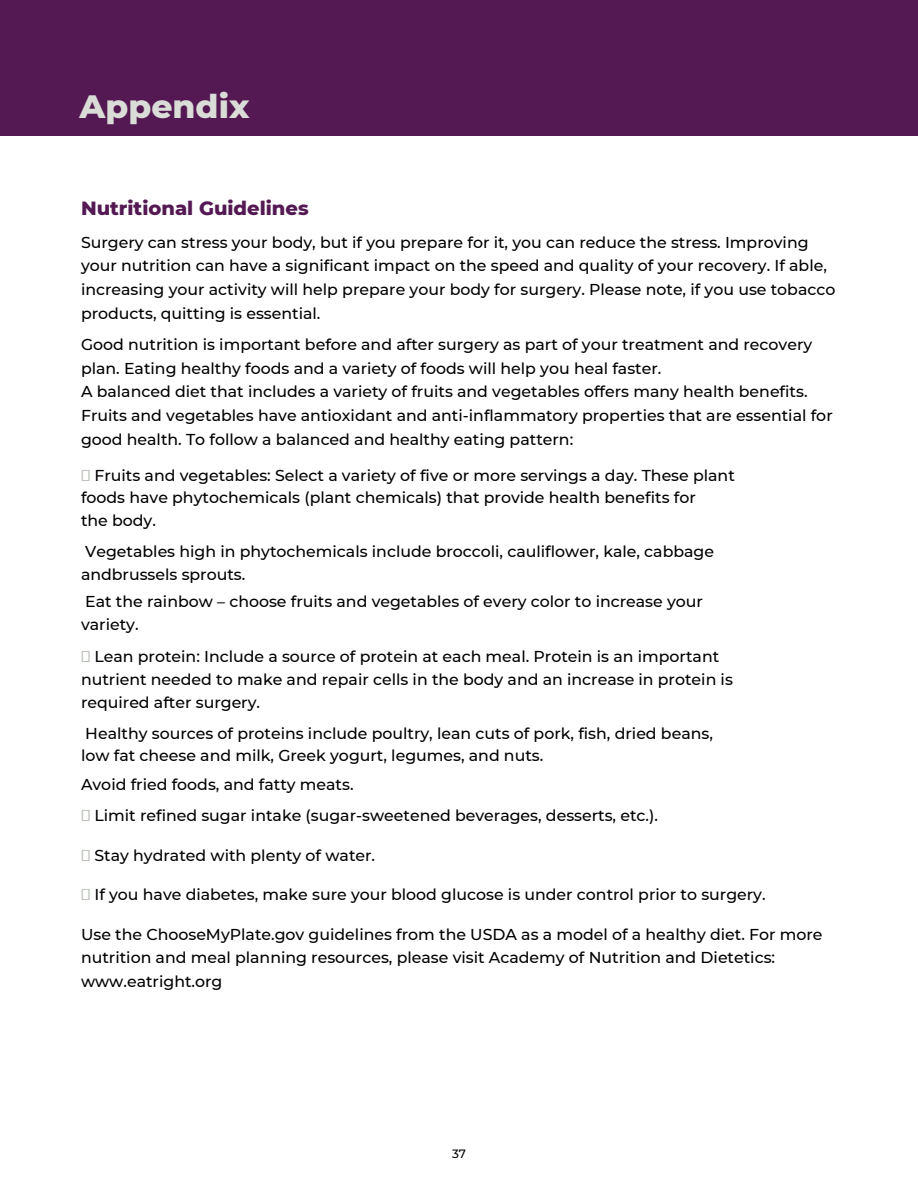
<style>
.page{position:relative;width:918px;height:1188px;background:#fff}
.page>*{position:absolute;margin:0;border:0;box-sizing:border-box;transform-origin:0 0}
.t1{font:800 33px "Montserrat";color:#dadcd7}
.t2{font:800 19.5px "Montserrat";color:#541953}
.t3{font:500 15.75px/23.7px "Montserrat";color:#000}
.t4{font:500 12px "Montserrat";color:#000}
</style>
<div class="page">
<div style="left:0;top:0;width:918px;height:135px;background:#541953"></div>
<h1 class="t1" style="left:80px;top:86px;width:171px">Appendix</h1>
<p class="t2" style="left:81px;top:197px;width:229px">Nutritional Guidelines</p>
<p class="t3" style="left:81px;top:230px;width:756px">Surgery can stress your body, but if you prepare for it, you can reduce the stress. Improving your nutrition can have a significant impact on the speed and quality of your recovery. If able, increasing your activity will help prepare your body for surgery. Please note, if you use tobacco products, quitting is essential.</p>
<p class="t3" style="left:81px;top:333px;width:753px">Good nutrition is important before and after surgery as part of your treatment and recovery plan. Eating healthy foods and a variety of foods will help you heal faster.<br>A balanced diet that includes a variety of fruits and vegetables offers many health benefits.<br>Fruits and vegetables have antioxidant and anti-inflammatory properties that are essential for good health. To follow a balanced and healthy eating pattern:</p>
<p class="t3" style="left:81px;top:464px;width:655px;line-height:22.5px;text-indent:13px">Fruits and vegetables: Select a variety of five or more servings a day. These plant foods have phytochemicals (plant chemicals) that provide health benefits for<br>the body.</p>
<p class="t3" style="left:81px;top:540px;width:635px;line-height:22.5px">Vegetables high in phytochemicals include broccoli, cauliflower, kale, cabbage andbrussels sprouts.</p>
<p class="t3" style="left:81px;top:589px;width:624px">Eat the rainbow – choose fruits and vegetables of every color to increase your variety.</p>
<p class="t3" style="left:81px;top:644px;width:653px;line-height:23.1px;text-indent:13px">Lean protein: Include a source of protein at each meal. Protein is an important nutrient needed to make and repair cells in the body and an increase in protein is required after surgery.</p>
<p class="t3" style="left:81px;top:723px;width:633px;line-height:21.3px">Healthy sources of proteins include poultry, lean cuts of pork, fish, dried beans, low fat cheese and milk, Greek yogurt, legumes, and nuts.</p>
<p class="t3" style="left:94px;top:769px;width:565px;line-height:31.5px;text-indent:-13px">Avoid fried foods, and fatty meats.<br>Limit refined sugar intake (sugar-sweetened beverages, desserts, etc.).</p>
<p class="t3" style="left:94px;top:843px;width:282px">Stay hydrated with plenty of water.</p>
<p class="t3" style="left:94px;top:883px;width:673px">If you have diabetes, make sure your blood glucose is under control prior to surgery.</p>
<p class="t3" style="left:81px;top:922px;width:743px">Use the ChooseMyPlate.gov guidelines from the USDA as a model of a healthy diet. For more nutrition and meal planning resources, please visit Academy of Nutrition and Dietetics: www.eatright.org</p>
<p class="t4" style="left:452px;top:1146px;width:16px">37</p>
</div>
